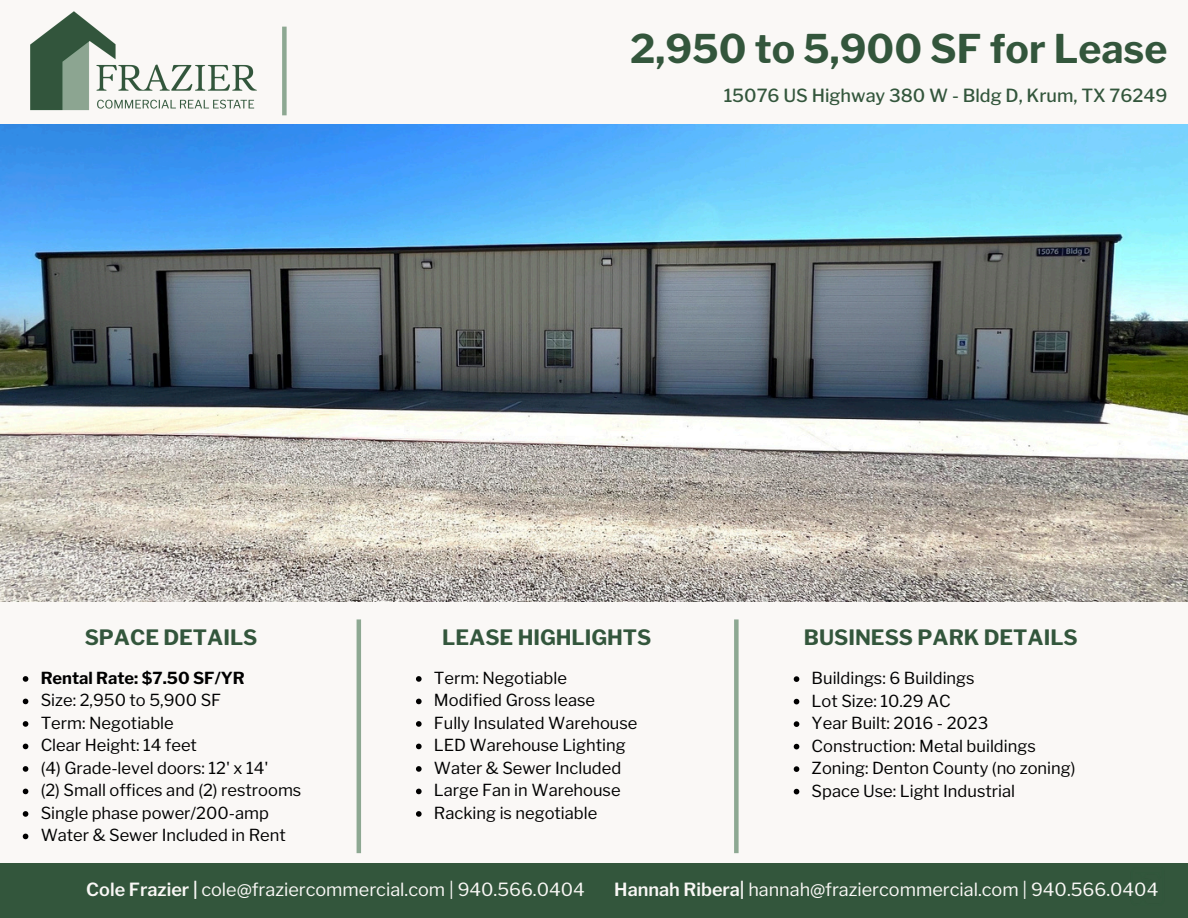
<style>
.page{position:relative;width:1188px;height:918px;background:#faf8f6}
.page>*{position:absolute;margin:0;border:0;box-sizing:border-box;transform-origin:0 0}
.t1{font:700 39.3px "Libre Franklin";color:#33563c}
.t2{font:700 21px "Libre Franklin";color:#33563c}
.t3{font:18px "Libre Franklin";color:#faf8f6}
.t4{font:500 18px "Libre Franklin";color:#33563c}
.t5{font:16.5px "Libre Franklin";color:#000}
.t6{font:700 16.5px "Libre Franklin";color:#000}
.s1{font-weight:600}
</style>
<div class="page">
<div style="left:0;top:863px;width:1188px;height:55px;background:#33563c"></div>
<img style="left:30px;top:11px;width:227px;height:100px">
<img style="left:0;top:125px;width:1188px;height:477px">
<hr style="left:357px;top:619px;width:4px;height:234px;background:#8da892">
<div style="left:734px;top:619px;width:5px;height:234px;background:#8da892"></div>
<div style="left:282px;top:27px;width:5px;height:88px;background:#8da892"></div>
<svg style="left:23px;top:676px;width:5px;height:6px"></svg>
<svg style="left:23px;top:699px;width:5px;height:5px"></svg>
<svg style="left:23px;top:721px;width:5px;height:6px"></svg>
<svg style="left:23px;top:744px;width:5px;height:5px"></svg>
<svg style="left:23px;top:766px;width:5px;height:6px"></svg>
<svg style="left:23px;top:789px;width:5px;height:5px"></svg>
<svg style="left:23px;top:811px;width:5px;height:6px"></svg>
<svg style="left:23px;top:834px;width:5px;height:5px"></svg>
<svg style="left:416px;top:676px;width:6px;height:6px"></svg>
<svg style="left:416px;top:699px;width:6px;height:5px"></svg>
<svg style="left:416px;top:721px;width:6px;height:6px"></svg>
<svg style="left:416px;top:744px;width:6px;height:5px"></svg>
<svg style="left:416px;top:766px;width:6px;height:6px"></svg>
<svg style="left:416px;top:789px;width:6px;height:5px"></svg>
<svg style="left:416px;top:811px;width:6px;height:6px"></svg>
<svg style="left:794px;top:676px;width:5px;height:6px"></svg>
<svg style="left:794px;top:699px;width:5px;height:5px"></svg>
<svg style="left:794px;top:721px;width:5px;height:6px"></svg>
<svg style="left:794px;top:744px;width:5px;height:5px"></svg>
<svg style="left:794px;top:766px;width:5px;height:6px"></svg>
<svg style="left:794px;top:789px;width:5px;height:5px"></svg>
<p class="t1" style="left:630px;top:25px;width:539px">2,950 to 5,900 SF for Lease</p>
<h2 class="t4" style="left:724px;top:84px;width:445px">15076 US Highway 380 W - Bldg D, Krum, TX 76249</h2>
<p class="t2" style="left:85px;top:625px;width:174px">SPACE DETAILS</p>
<p class="t2" style="left:442px;top:625px;width:211px">LEASE HIGHLIGHTS</p>
<p class="t2" style="left:804px;top:625px;width:275px">BUSINESS PARK DETAILS</p>
<h2 class="t6" style="left:41px;top:668px;width:206px">Rental Rate: $7.50 SF/YR</h2>
<h2 class="t5" style="left:41px;top:691px;width:182px">Size: 2,950 to 5,900 SF</h2>
<p class="t5" style="left:41px;top:713px;width:135px">Term: Negotiable</p>
<p class="t5" style="left:41px;top:736px;width:158px">Clear Height: 14 feet</p>
<p class="t5" style="left:41px;top:758px;width:229px">(4) Grade-level doors: 12' x 14'</p>
<p class="t5" style="left:41px;top:781px;width:262px">(2) Small offices and (2) restrooms</p>
<p class="t5" style="left:41px;top:803px;width:230px">Single phase power/200-amp</p>
<p class="t5" style="left:41px;top:826px;width:247px">Water &amp; Sewer Included in Rent</p>
<p class="t5" style="left:434px;top:668px;width:135px">Term: Negotiable</p>
<p class="t5" style="left:434px;top:691px;width:163px">Modified Gross lease</p>
<p class="t5" style="left:434px;top:713px;width:205px">Fully Insulated Warehouse</p>
<p class="t5" style="left:434px;top:736px;width:193px">LED Warehouse Lighting</p>
<p class="t5" style="left:434px;top:758px;width:189px">Water &amp; Sewer Included</p>
<p class="t5" style="left:434px;top:781px;width:188px">Large Fan in Warehouse</p>
<p class="t5" style="left:434px;top:803px;width:165px">Racking is negotiable</p>
<p class="t5" style="left:812px;top:668px;width:164px">Buildings: 6 Buildings</p>
<p class="t5" style="left:812px;top:691px;width:141px">Lot Size: 10.29 AC</p>
<p class="t5" style="left:812px;top:713px;width:178px">Year Built: 2016 - 2023</p>
<p class="t5" style="left:812px;top:736px;width:226px">Construction: Metal buildings</p>
<p class="t5" style="left:812px;top:758px;width:265px">Zoning: Denton County (no zoning)</p>
<p class="t5" style="left:812px;top:781px;width:205px">Space Use: Light Industrial</p>
<p class="t3" style="left:86px;top:879px;width:500px"><span class="s1">Cole Frazier |</span> cole@fraziercommercial.com | 940.566.0404</p>
<p class="t3" style="left:614px;top:879px;width:546px"><span class="s1">Hannah Ribera|</span> hannah@fraziercommercial.com | 940.566.0404</p>
</div>
